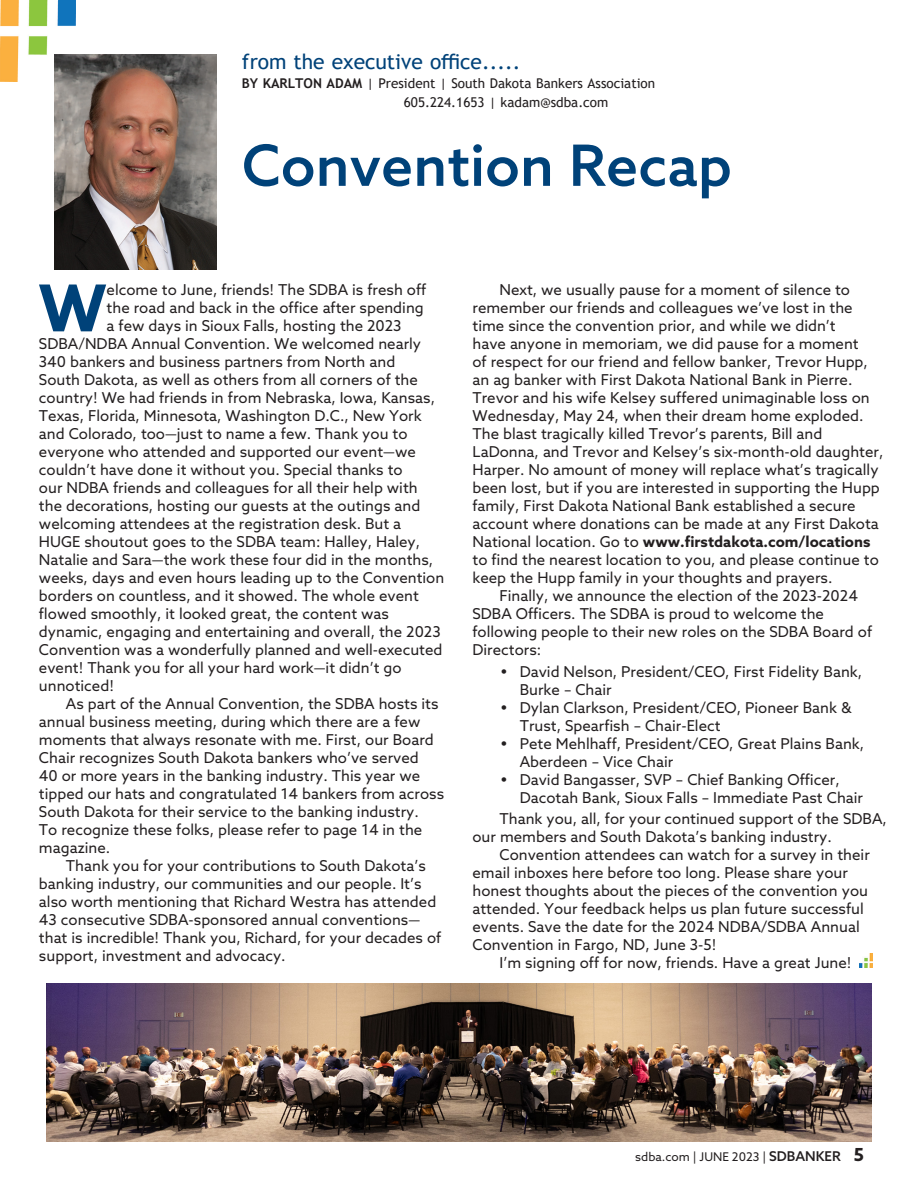
<style>
.page{position:relative;width:918px;height:1188px;background:#fff}
.page>*{position:absolute;margin:0;border:0;box-sizing:border-box;transform-origin:0 0}
.Drop_Cap{font:700 64.65px "Azo Sans";color:#004279}
.t1{font:500 57px "Azo Sans";color:#004279}
.t2{font:21px "Trebuchet MS";color:#004279}
.Body_Copy_Indent{font:15px/18px "Azo Sans";color:#231f20}
.Drop_Cap-2{font:15px "Azo Sans";color:#231f20}
.t3{font:13.5px "Trebuchet MS";color:#231f20}
.t4{font:12px "Azo Sans";color:#231f20}
.s1{font-weight:700}
.s2{font-family:"Book Antiqua"}
.s3{font-weight:500;font-size:13.5px}
.s4{font-weight:700;font-size:18px}
</style>
<div class="page">
<img style="left:0;top:0;width:76px;height:81px">
<img style="left:54px;top:54px;width:162px;height:216px">
<img style="left:860px;top:954px;width:13px;height:14px">
<img style="left:46px;top:983px;width:826px;height:159px">
<p class="t2" style="left:242px;top:49px;width:280px">from the executive office.....</p>
<p class="t3" style="left:242px;top:75px;width:415px"><span class="s1">BY KARLTON ADAM</span> | President | South Dakota Bankers Association</p>
<p class="t3" style="left:404px;top:94px;width:206px">605.224.1653 | kadam@sdba.com</p>
<p class="t1" style="left:242px;top:128px;width:492px">Convention Recap</p>
<p class="Drop_Cap" style="left:39px;top:265px;width:70px">W</p>
<p class="Drop_Cap-2" style="left:107px;top:280px;width:321px">elcome to June, friends! The SDBA is fresh off</p>
<p class="Drop_Cap-2" style="left:107px;top:298px;width:319px">the road and back in the office after spending</p>
<p class="Drop_Cap-2" style="left:107px;top:316px;width:296px">a few days in Sioux Falls, hosting the 2023</p>
<p class="Drop_Cap-2" style="left:39px;top:334px;width:384px">SDBA/NDBA Annual Convention. We welcomed nearly</p>
<p class="Drop_Cap-2" style="left:39px;top:352px;width:358px">340 bankers and business partners from North and</p>
<p class="Drop_Cap-2" style="left:39px;top:370px;width:381px">South Dakota, as well as others from all corners of the</p>
<p class="Drop_Cap-2" style="left:39px;top:388px;width:398px">country! We had friends in from Nebraska, Iowa, Kansas,</p>
<p class="Drop_Cap-2" style="left:39px;top:406px;width:384px">Texas, Florida, Minnesota, Washington D.C., New York</p>
<p class="Drop_Cap-2" style="left:39px;top:424px;width:370px">and Colorado, too—just to name a few. Thank you to</p>
<p class="Drop_Cap-2" style="left:39px;top:442px;width:378px">everyone who attended and supported our event—we</p>
<p class="Drop_Cap-2" style="left:39px;top:460px;width:365px">couldn’t have done it without you. Special thanks to</p>
<p class="Drop_Cap-2" style="left:39px;top:478px;width:380px">our NDBA friends and colleagues for all their help with</p>
<p class="Drop_Cap-2" style="left:39px;top:496px;width:383px">the decorations, hosting our guests at the outings and</p>
<p class="Drop_Cap-2" style="left:39px;top:514px;width:364px">welcoming attendees at the registration desk. But a</p>
<p class="Drop_Cap-2" style="left:39px;top:532px;width:383px">HUGE shoutout goes to the SDBA team: Halley, Haley,</p>
<p class="Drop_Cap-2" style="left:39px;top:550px;width:396px">Natalie and Sara—the work these four did in the months,</p>
<p class="Drop_Cap-2" style="left:39px;top:568px;width:407px">weeks, days and even hours leading up to the Convention</p>
<p class="Drop_Cap-2" style="left:39px;top:586px;width:381px">borders on countless, and it showed. The whole event</p>
<p class="Drop_Cap-2" style="left:39px;top:604px;width:352px">flowed smoothly, it looked great, the content was</p>
<p class="Drop_Cap-2" style="left:39px;top:622px;width:403px">dynamic, engaging and entertaining and overall, the 2023</p>
<p class="Drop_Cap-2" style="left:39px;top:640px;width:405px">Convention was a wonderfully planned and well-executed</p>
<p class="Drop_Cap-2" style="left:39px;top:658px;width:364px">event! Thank you for all your hard work—it didn’t go</p>
<p class="Drop_Cap-2" style="left:39px;top:676px;width:76px">unnoticed!</p>
<p class="Body_Copy_Indent" style="left:39px;top:695px;width:407px;text-indent:27px">As part of the Annual Convention, the SDBA hosts its annual business meeting, during which there are a few moments that always resonate with me. First, our Board Chair recognizes South Dakota bankers who’ve served<br>40 or more years in the banking industry. This year we tipped our hats and congratulated 14 bankers from across South Dakota for their service to the banking industry.<br>To recognize these folks, please refer to page 14 in the magazine.</p>
<p class="Body_Copy_Indent" style="left:39px;top:857px;width:404px;text-indent:27px">Thank you for your contributions to South Dakota’s banking industry, our communities and our people. It’s also worth mentioning that Richard Westra has attended 43 consecutive SDBA-sponsored annual conventions— that is incredible! Thank you, Richard, for your decades of support, investment and advocacy.</p>
<p class="Body_Copy_Indent" style="left:472px;top:281px;width:412px;text-indent:27px">Next, we usually pause for a moment of silence to remember our friends and colleagues we’ve lost in the time since the convention prior, and while we didn’t<br>have anyone in memoriam, we did pause for a moment<br>of respect for our friend and fellow banker, Trevor Hupp, an ag banker with First Dakota National Bank in Pierre.<br>Trevor and his wife Kelsey suffered unimaginable loss on Wednesday, May 24, when their dream home exploded.<br>The blast tragically killed Trevor’s parents, Bill and LaDonna, and Trevor and Kelsey’s six-month-old daughter, Harper. No amount of money will replace what’s tragically been lost, but if you are interested in supporting the Hupp family, First Dakota National Bank established a secure account where donations can be made at any First Dakota National location. Go to <span class="s1">www.firstdakota.com/locations </span>to find the nearest location to you, and please continue to keep the Hupp family in your thoughts and prayers.</p>
<p class="Body_Copy_Indent" style="left:472px;top:587px;width:401px;text-indent:27px">Finally, we announce the election of the 2023-2024<br>SDBA Officers. The SDBA is proud to welcome the following people to their new roles on the SDBA Board of Directors:</p>
<p class="Body_Copy_Indent" style="left:520px;top:662px;width:344px;text-indent:-20px"><span class="s2">•</span> David Nelson, President/CEO, First Fidelity Bank,<br>Burke – Chair</p>
<p class="Body_Copy_Indent" style="left:520px;top:698px;width:333px;text-indent:-20px"><span class="s2">•</span> Dylan Clarkson, President/CEO, Pioneer Bank &amp;<br>Trust, Spearfish – Chair-Elect</p>
<p class="Body_Copy_Indent" style="left:520px;top:734px;width:346px;text-indent:-20px"><span class="s2">•</span> Pete Mehlhaff, President/CEO, Great Plains Bank,<br>Aberdeen – Vice Chair</p>
<p class="Body_Copy_Indent" style="left:520px;top:770px;width:345px;text-indent:-20px"><span class="s2">•</span> David Bangasser, SVP – Chief Banking Officer,<br>Dacotah Bank, Sioux Falls – Immediate Past Chair</p>
<p class="Body_Copy_Indent" style="left:472px;top:809px;width:416px;text-indent:27px">Thank you, all, for your continued support of the SDBA, our members and South Dakota’s banking industry.</p>
<p class="Body_Copy_Indent" style="left:472px;top:845px;width:399px;text-indent:27px">Convention attendees can watch for a survey in their email inboxes here before too long. Please share your honest thoughts about the pieces of the convention you attended. Your feedback helps us plan future successful events. Save the date for the 2024 NDBA/SDBA Annual Convention in Fargo, ND, June 3-5!</p>
<p class="Body_Copy_Indent" style="left:500px;top:953px;width:354px">I’m signing off for now, friends. Have a great June!</p>
<p class="t4" style="left:635px;top:1149px;width:230px">sdba.com | JUNE 2023 | <span class="s3">SDBANKER</span> <span class="s4">5</span></p>
</div>
